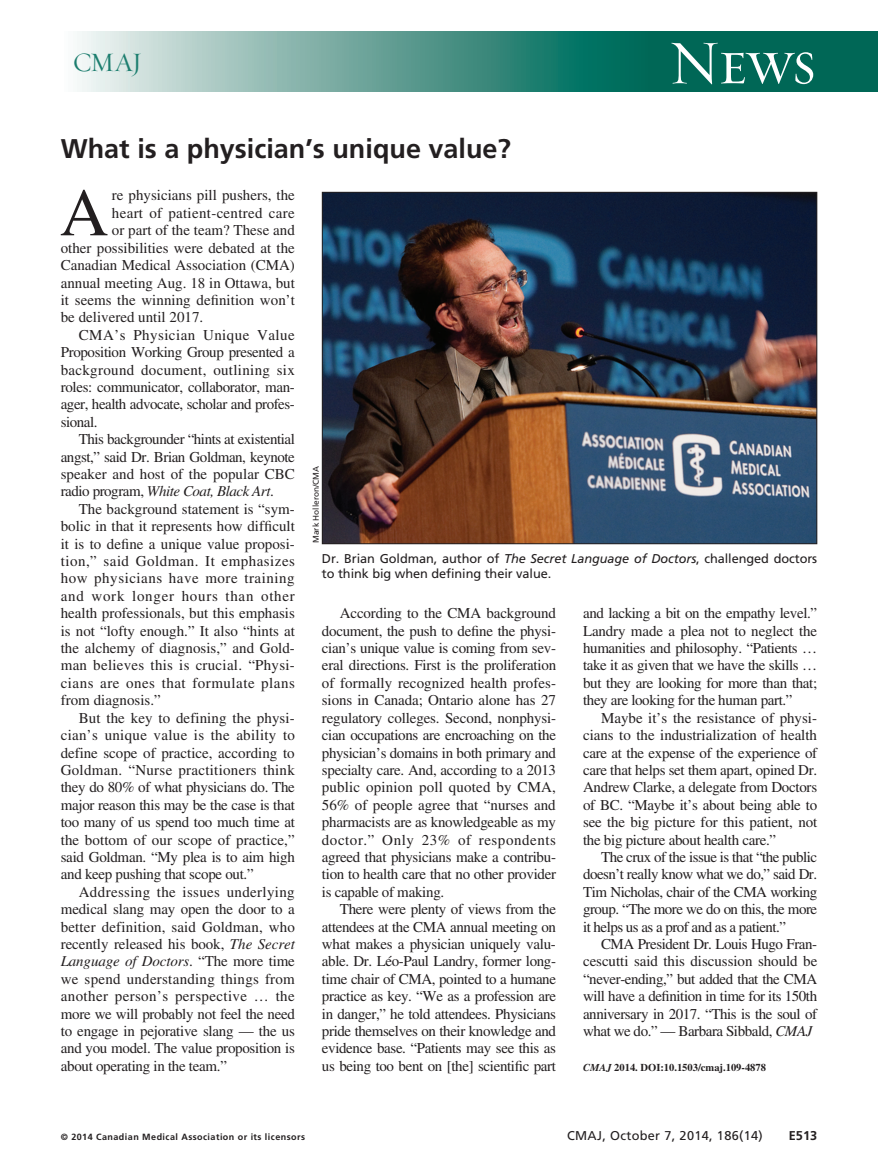
<style>
.page{position:relative;width:878px;height:1175px;background:#fff}
.page>*{position:absolute;margin:0;border:0;box-sizing:border-box;transform-origin:0 0}
.t1{font:67.5px "Times LT Std";color:#231f20}
.t2{font:63px "Requiem Display HTF Small Caps";color:#fff}
.t3{font:700 27px "Frutiger LT Std";color:#231f20}
.t4{font:27px "Requiem Display HTF Roman";color:#1d7e6f}
.t5{font:15px/17.4px "Times LT Std";color:#231f20;text-align:justify}
.t6{font:15px "Times LT Std";letter-spacing:-.02em;color:#231f20}
.t7{font:15px "Times LT Std";letter-spacing:.02em;color:#231f20}
.t8{font:15px "Times LT Std";letter-spacing:-.03em;color:#231f20}
.t9{font:15px "Times LT Std";letter-spacing:-.025em;color:#231f20}
.t10{font:15px "Times LT Std";letter-spacing:.035em;color:#231f20}
.t11{font:15px "Times LT Std";letter-spacing:.025em;color:#231f20}
.t12{font:15px "Times LT Std";letter-spacing:.03em;color:#231f20}
.t13{font:italic 15px "Times LT Std";letter-spacing:-.03em;color:#231f20}
.t14{font:italic 15px "Times LT Std";letter-spacing:-.01em;color:#231f20}
.t15{font:15px "Times LT Std";letter-spacing:.05em;color:#231f20}
.t16{font:12.75px/15.8px "Frutiger LT Std";letter-spacing:-.005em;color:#231f20}
.t17{font:12.75px "Frutiger LT Std";letter-spacing:.025em;color:#231f20}
.t18{font:700 12.75px "Frutiger LT Std";color:#231f20}
.t19{font:700 10.5px "Times LT Std";color:#231f20}
.t20{font:700 9px "Frutiger LT Std";letter-spacing:.05em;color:#231f20}
.t21{font:8.25px "Frutiger LT Std";color:#231f20}
.s1{font-style:normal}
.s2{font-style:italic}
</style>
<div class="page">
<div style="left:618px;top:32px;width:260px;height:60px;background:#006756"></div>
<div style="left:61px;top:32px;width:586px;height:60px;background:linear-gradient(to right,#f6f4f3,#00614f)"></div>
<img style="left:324px;top:194px;width:491px;height:348px">
<h3 class="t4" style="left:73px;top:46px;width:71px">CMAJ</h3>
<h3 class="t3" style="left:61px;top:133px;width:452px">What is a physician’s unique value?</h3>
<h2 class="t2" style="left:668px;top:26px;width:150px">News</h2>
<h1 class="t1" style="left:60px;top:175px;width:50px">A</h1>
<p class="t5" style="left:112px;top:187px;width:184px">re physicians pill pushers, the</p>
<p class="t7" style="left:112px;top:204px;width:184px">heart of patient-centred care</p>
<p class="t5" style="left:112px;top:221px;width:184px">or part of the team? These and</p>
<p class="t5" style="left:61px;top:239px;width:236px">other possibilities were debated at the</p>
<p class="t5" style="left:61px;top:256px;width:235px">Canadian Medical Association (CMA)</p>
<p class="t5" style="left:61px;top:274px;width:236px">annual meeting Aug. 18 in Ottawa, but</p>
<p class="t5" style="left:61px;top:291px;width:236px">it seems the winning definition won’t</p>
<p class="t5" style="left:61px;top:308px;width:144px">be delivered until 2017.</p>
<p class="t12" style="left:79px;top:326px;width:218px">CMA’s Physician Unique Value</p>
<p class="t9" style="left:61px;top:344px;width:236px">Proposition Working Group presented a</p>
<p class="t7" style="left:61px;top:361px;width:236px">background document, outlining six</p>
<p class="t9" style="left:61px;top:378px;width:235px">roles: communicator, collaborator, man-</p>
<p class="t8" style="left:61px;top:396px;width:235px">ager, health advocate, scholar and profes-</p>
<p class="t5" style="left:61px;top:413px;width:38px">sional.</p>
<p class="t8" style="left:79px;top:431px;width:218px">This backgrounder “hints at existential</p>
<p class="t8" style="left:61px;top:448px;width:236px">angst,” said Dr. Brian Goldman, keynote</p>
<p class="t5" style="left:61px;top:465px;width:235px">speaker and host of the popular CBC</p>
<p class="t13" style="left:61px;top:483px;width:214px"><span class="s1">radio program,</span> White Coat, Black Art<span class="s1">.</span></p>
<p class="t5" style="left:79px;top:500px;width:217px">The background statement is “sym-</p>
<p class="t5" style="left:61px;top:517px;width:236px">bolic in that it represents how difficult</p>
<p class="t5" style="left:61px;top:535px;width:236px">it is to define a unique value proposi-</p>
<p class="t12" style="left:61px;top:552px;width:236px">tion,” said Goldman. It emphasizes</p>
<p class="t10" style="left:61px;top:570px;width:235px">how physicians have more training</p>
<p class="t15" style="left:61px;top:587px;width:235px">and work longer hours than other</p>
<p class="t5" style="left:61px;top:604px;width:235px">health professionals, but this emphasis</p>
<p class="t5" style="left:61px;top:622px;width:236px">is not “lofty enough.” It also “hints at</p>
<p class="t5" style="left:61px;top:639px;width:236px">the alchemy of diagnosis,” and Gold-</p>
<p class="t7" style="left:61px;top:657px;width:236px">man believes this is crucial. “Physi-</p>
<p class="t10" style="left:61px;top:674px;width:236px">cians are ones that formulate plans</p>
<p class="t5" style="left:61px;top:691px;width:101px">from diagnosis.”</p>
<p class="t5" style="left:79px;top:709px;width:217px">But the key to defining the physi-</p>
<p class="t7" style="left:61px;top:726px;width:236px">cian’s unique value is the ability to</p>
<p class="t5" style="left:61px;top:743px;width:235px">define scope of practice, according to</p>
<p class="t7" style="left:61px;top:761px;width:236px">Goldman. “Nurse practitioners think</p>
<p class="t6" style="left:61px;top:779px;width:235px">they do 80% of what physicians do. The</p>
<p class="t6" style="left:61px;top:796px;width:236px">major reason this may be the case is that</p>
<p class="t6" style="left:61px;top:813px;width:236px">too many of us spend too much time at</p>
<p class="t5" style="left:61px;top:830px;width:235px">the bottom of our scope of practice,”</p>
<p class="t6" style="left:61px;top:848px;width:235px">said Goldman. “My plea is to aim high</p>
<p class="t6" style="left:61px;top:866px;width:194px">and keep pushing that scope out.”</p>
<p class="t11" style="left:79px;top:883px;width:217px">Addressing the issues underlying</p>
<p class="t5" style="left:61px;top:900px;width:236px">medical slang may open the door to a</p>
<p class="t5" style="left:61px;top:917px;width:236px">better definition, said Goldman, who</p>
<p class="t5" style="left:61px;top:935px;width:236px">recently released his book, <span class="s2">The Secret</span></p>
<p class="t14" style="left:61px;top:953px;width:236px">Language of Doctors<span class="s1">. “The more time</span></p>
<p class="t5" style="left:61px;top:970px;width:236px">we spend understanding things from</p>
<p class="t11" style="left:61px;top:987px;width:235px">another person’s perspective … the</p>
<p class="t6" style="left:61px;top:1005px;width:236px">more we will probably not feel the need</p>
<p class="t5" style="left:61px;top:1022px;width:236px">to engage in pejorative slang — the us</p>
<p class="t6" style="left:61px;top:1040px;width:235px">and you model. The value proposition is</p>
<p class="t6" style="left:61px;top:1057px;width:168px">about operating in the team.”</p>
<p class="t21" style="left:311px;top:543px;width:79px;rotate:-90deg">Mark Holleron/CMA</p>
<p class="t16" style="left:322px;top:550px;width:497px">Dr. Brian Goldman, author of <span class="s2">The Secret Language of Doctors</span>, challenged doctors to think big when defining their value.</p>
<p class="t5" style="left:322px;top:604px;width:236px;text-indent:18px">According to the CMA background document, the push to define the physi&shy;cian’s unique value is coming from sev&shy;eral directions. First is the proliferation of formally recognized health profes&shy;sions in Canada; Ontario alone has 27 regulatory colleges. Second, nonphysi&shy;cian occupations are encroaching on the physician’s domains in both primary and specialty care. And, according to a 2013 public opinion poll quoted by CMA, 56% of people agree that “nurses and pharmacists are as knowledgeable as my doctor.” Only 23% of respondents agreed that physicians make a contribu&shy;tion to health care that no other provider is capable of making.</p>
<p class="t5" style="left:322px;top:900px;width:236px;text-indent:18px">There were plenty of views from the attendees at the CMA annual meeting on what makes a physician uniquely valu&shy;able. Dr. Léo-Paul Landry, former long&shy;time chair of CMA, pointed to a humane practice as key. “We as a profession are in danger,” he told attendees. Physicians pride themselves on their knowledge and evidence base. “Patients may see this as us being too bent on [the] scientific part</p>
<p class="t5" style="left:583px;top:604px;width:236px">and lacking a bit on the empathy level.” Landry made a plea not to neglect the humanities and philosophy. “Patients … take it as given that we have the skills … but they are looking for more than that; they are looking for the human part.”</p>
<p class="t5" style="left:583px;top:709px;width:236px;text-indent:18px">Maybe it’s the resistance of physi&shy;cians to the industrialization of health care at the expense of the experience of care that helps set them apart, opined Dr.<br>Andrew Clarke, a delegate from Doctors of BC. “Maybe it’s about being able to see the big picture for this patient, not the big picture about health care.”</p>
<p class="t5" style="left:583px;top:848px;width:236px;text-indent:18px">The crux of the issue is that “the public doesn’t really know what we do,” said Dr.<br>Tim Nicholas, chair of the CMA working group. “The more we do on this, the more it helps us as a prof and as a patient.”</p>
<p class="t5" style="left:583px;top:935px;width:236px;text-indent:18px">CMA President Dr. Louis Hugo Fran&shy;cescutti said this discussion should be “never-ending,” but added that the CMA will have a definition in time for its 150th anniversary in 2017. “This is the soul of what we do.” — Barbara Sibbald, <span class="s2">CMAJ</span></p>
<p class="t19" style="left:583px;top:1061px;width:184px"><span class="s2">CMAJ</span> 2014. DOI:10.1503/cmaj.109-4878</p>
<p class="t20" style="left:61px;top:1131px;width:246px">© 2014 Canadian Medical Association or its licensors</p>
<p class="t17" style="left:567px;top:1127px;width:197px">CMAJ, October 7, 2014, 186(14)</p>
<p class="t18" style="left:788px;top:1127px;width:30px">E513</p>
</div>
